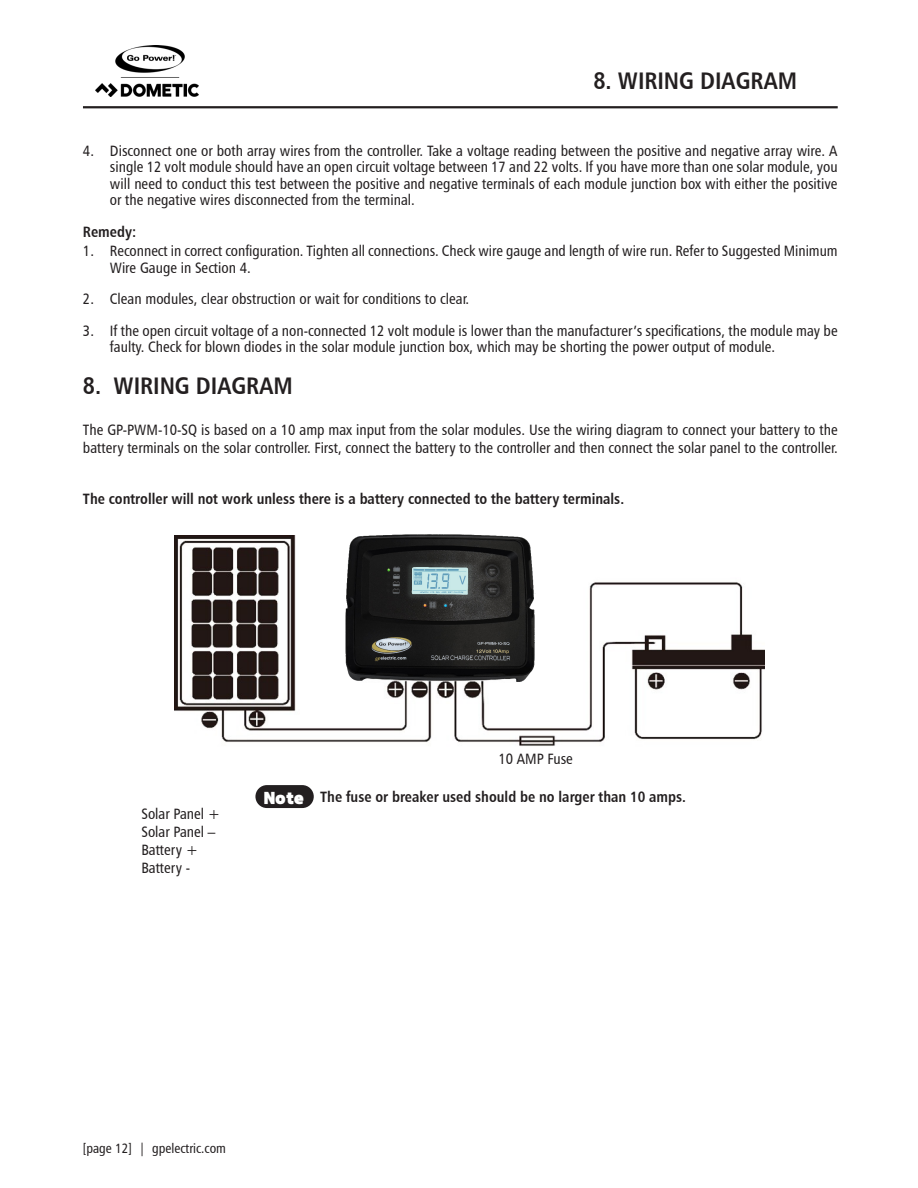
<style>
.page{position:relative;width:918px;height:1188px;background:#fff}
.page>*{position:absolute;margin:0;border:0;box-sizing:border-box;transform-origin:0 0}
.Running_Header{font:24px "Humanist 777 BT Bold Condensed B";color:#231f20}
.Body_text{font:15px/16.5px "Humanist 777 BT Roman Condensed B";color:#231f20}
.Body_text-2{font:15px "Humanist 777 BT Bold Condensed B";color:#231f20}
.t1{font:13.5px "Humanist 777 BT Roman Condensed B";color:#231f20}
.t2{font:13.5px "TT Supersize Bk";color:#fff}
</style>
<div class="page">
<img style="left:96px;top:46px;width:103px;height:50px">
<hr style="left:83px;top:106px;width:755px;height:2px;background:#231f20">
<img style="left:174px;top:536px;width:590px;height:210px">
<img style="left:343px;top:534px;width:195px;height:150px">
<div style="left:255px;top:785px;width:59px;height:23px;background:#231f20;border-radius:11px"></div>
<p class="Running_Header" style="left:593px;top:66px;width:205px">8. WIRING DIAGRAM</p>
<p class="Body_text" style="left:110px;top:142px;width:729px;text-align:justify;text-indent:-27px">4. Disconnect one or both array wires from the controller. Take a voltage reading between the positive and negative array wire. A single 12 volt module should have an open circuit voltage between 17 and 22 volts. If you have more than one solar module, you will need to conduct this test between the positive and negative terminals of each module junction box with either the positive or the negative wires disconnected from the terminal.</p>
<p class="Body_text-2" style="left:83px;top:222px;width:55px">Remedy:</p>
<p class="Body_text" style="left:110px;top:243px;width:729px;text-indent:-27px">1. Reconnect in correct configuration. Tighten all connections. Check wire gauge and length of wire run. Refer to Suggested Minimum<br>Wire Gauge in Section 4.</p>
<p class="Body_text" style="left:83px;top:291px;width:388px">2. Clean modules, clear obstruction or wait for conditions to clear.</p>
<p class="Body_text" style="left:110px;top:322px;width:729px;text-indent:-27px">3. If the open circuit voltage of a non-connected 12 volt module is lower than the manufacturer’s specifications, the module may be faulty. Check for blown diodes in the solar module junction box, which may be shorting the power output of module.</p>
<p class="Running_Header" style="left:83px;top:371px;width:211px">8. WIRING DIAGRAM</p>
<p class="Body_text" style="left:83px;top:420px;width:756px;line-height:18px">The GP-PWM-10-SQ is based on a 10 amp max input from the solar modules. Use the wiring diagram to connect your battery to the battery terminals on the solar controller. First, connect the battery to the controller and then connect the solar panel to the controller.</p>
<p class="Body_text-2" style="left:83px;top:489px;width:543px">The controller will not work unless there is a battery connected to the battery terminals.</p>
<p class="Body_text" style="left:499px;top:750px;width:76px">10 AMP Fuse</p>
<p class="Body_text" style="left:141px;top:805px;width:80px">Solar Panel +</p>
<p class="Body_text" style="left:141px;top:823px;width:75px">Solar Panel –</p>
<p class="Body_text" style="left:141px;top:841px;width:58px">Battery +</p>
<p class="Body_text" style="left:141px;top:859px;width:50px">Battery -</p>
<p class="t2" style="left:264px;top:791px;width:42px">Note</p>
<p class="Body_text-2" style="left:320px;top:787px;width:367px">The fuse or breaker used should be no larger than 10 amps.</p>
<p class="t1" style="left:83px;top:1140px;width:145px">[page 12] | gpelectric.com</p>
</div>
